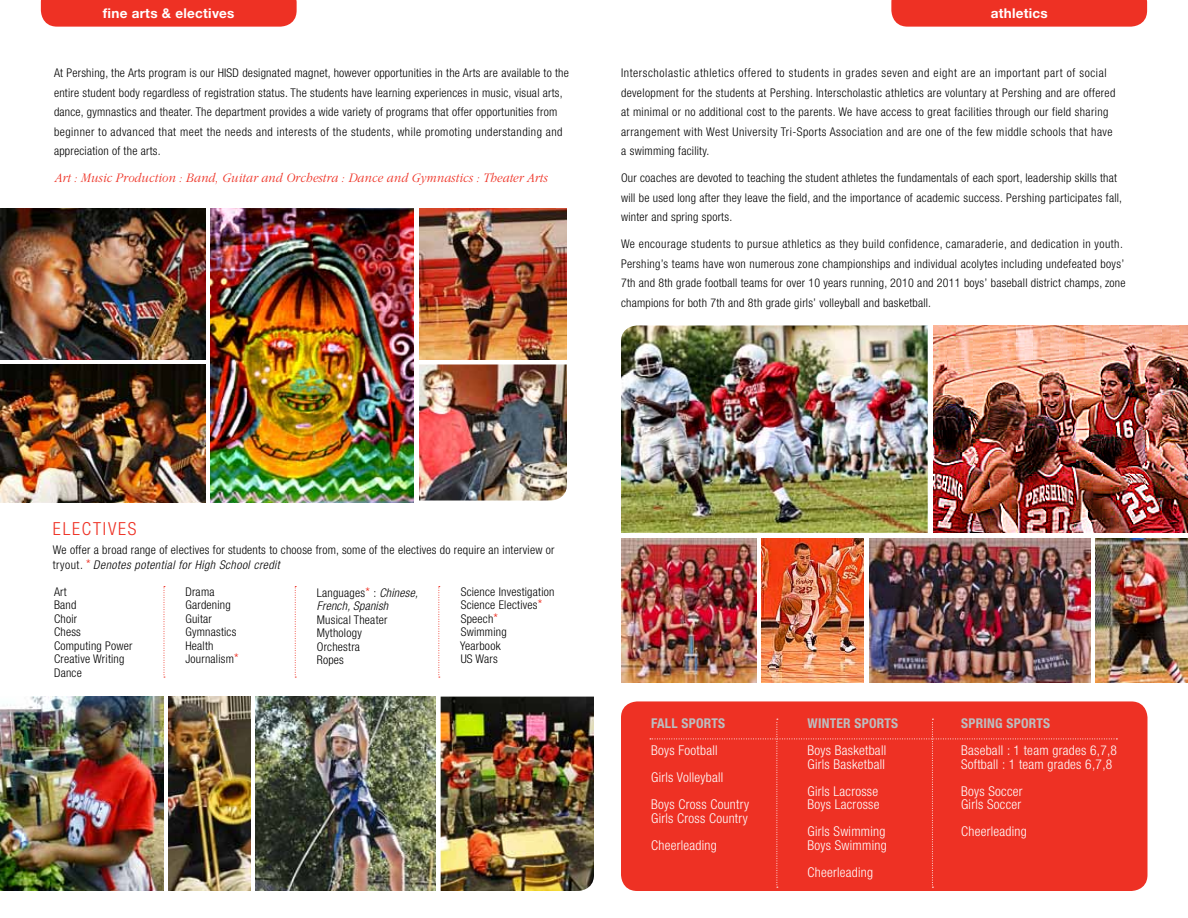
<style>
.page{position:relative;width:1188px;height:918px;background:#fff}
.page>*{position:absolute;margin:0;border:0;box-sizing:border-box;transform-origin:0 0}
.t1{font:300 condensed 18px "Helvetica Neue";letter-spacing:.1em;color:#ee3124}
.t2{font:300 condensed 13.5px/13.5px "Helvetica Neue";letter-spacing:.02em;color:#fff}
.t3{font:italic 300 13.5px "Garamond";letter-spacing:.01em;color:#ee3124;scale:.9 1}
.t4{font:700 condensed 13.5px "Helvetica Neue";letter-spacing:.02em;color:#bcbec0}
.t5{font:700 13.5px "Helvetica Neue";letter-spacing:.02em;color:#fff}
.t6{font:300 condensed 12px/13.5px "Helvetica Neue";letter-spacing:.02em;color:#000}
.t7{font:italic 300 condensed 12px/13.5px "Helvetica Neue";letter-spacing:.02em;color:#000}
.s1{font-size:13.5px;color:#ee3124}
.s2{font-style:italic}
.s3{font-style:normal}
.s4{font-style:normal;font-size:13.5px;color:#ee3124}
</style>
<div class="page">
<div style="left:891px;top:0;width:256px;height:27px;background:#ee3124"></div>
<div style="left:41px;top:0;width:256px;height:27px;background:#ee3124"></div>
<div style="left:621px;top:701px;width:527px;height:190px;background:#ee3124;border-radius:16px"></div>
<img style="left:621px;top:326px;width:307px;height:207px">
<img style="left:211px;top:208px;width:203px;height:295px">
<img style="left:933px;top:326px;width:255px;height:207px">
<img style="left:621px;top:538px;width:135px;height:145px">
<img style="left:1096px;top:538px;width:92px;height:145px">
<img style="left:869px;top:538px;width:221px;height:145px">
<img style="left:761px;top:538px;width:102px;height:145px">
<img style="left:419px;top:208px;width:148px;height:151px">
<img style="left:0;top:208px;width:205px;height:151px">
<img style="left:0;top:697px;width:163px;height:194px">
<img style="left:419px;top:364px;width:148px;height:137px">
<img style="left:0;top:364px;width:205px;height:138px">
<img style="left:168px;top:697px;width:83px;height:194px">
<img style="left:441px;top:697px;width:153px;height:194px">
<img style="left:256px;top:697px;width:179px;height:194px">
<svg style="left:164px;top:586px;width:1px;height:92px"></svg>
<svg style="left:295px;top:586px;width:1px;height:92px"></svg>
<svg style="left:438px;top:586px;width:2px;height:92px"></svg>
<svg style="left:650px;top:719px;width:467px;height:169px"></svg>
<p class="t5" style="left:103px;top:5px;width:133px">fine arts &amp; electives</p>
<p class="t5" style="left:991px;top:5px;width:59px">athletics</p>
<p class="t6" style="left:54px;top:63px;width:517px;line-height:19.5px">At Pershing, the Arts program is our HISD designated magnet, however opportunities in the Arts are available to the entire student body regardless of registration status. The students have learning experiences in music, visual arts, dance, gymnastics and theater. The department provides a wide variety of programs that offer opportunities from beginner to advanced that meet the needs and interests of the students, while promoting understanding and appreciation of the arts.</p>
<p class="t3" style="left:54px;top:171px;width:549px">Art : Music Production : Band, Guitar and Orchestra : Dance and Gymnastics : Theater Arts</p>
<p class="t6" style="left:621px;top:63px;width:496px;line-height:19.5px">Interscholastic athletics offered to students in grades seven and eight are an important part of social development for the students at Pershing. Interscholastic athletics are voluntary at Pershing and are offered at minimal or no additional cost to the parents. We have access to great facilities through our field sharing arrangement with West University Tri-Sports Association and are one of the few middle schools that have a swimming facility.</p>
<p class="t6" style="left:621px;top:168px;width:503px;line-height:19.5px">Our coaches are devoted to teaching the student athletes the fundamentals of each sport, leadership skills that will be used long after they leave the field, and the importance of academic success. Pershing participates fall, winter and spring sports.</p>
<p class="t6" style="left:621px;top:234px;width:506px;line-height:19.5px">We encourage students to pursue athletics as they build confidence, camaraderie, and dedication in youth.<br>Pershing’s teams have won numerous zone championships and individual acolytes including undefeated boys’ 7th and 8th grade football teams for over 10 years running, 2010 and 2011 boys’ baseball district champs, zone champions for both 7th and 8th grade girls’ volleyball and basketball.</p>
<h1 class="t1" style="left:53px;top:518px;width:85px">ELECTIVES</h1>
<p class="t6" style="left:53px;top:542px;width:503px;line-height:15px">We offer a broad range of electives for students to choose from, some of the electives do require an interview or tryout. <span class="s1">*</span> <span class="s2">Denotes potential for High School credit</span></p>
<p class="t6" style="left:54px;top:585px;width:80px">Art<br>Band<br>Choir<br>Chess<br>Computing Power<br>Creative Writing<br>Dance</p>
<p class="t6" style="left:185px;top:585px;width:55px">Drama<br>Gardening<br>Guitar<br>Gymnastics<br>Health<br>Journalism<span class="s1">*</span></p>
<p class="t7" style="left:317px;top:586px;width:103px"><span class="s3">Languages</span><span class="s4">*</span> <span class="s3">:</span> Chinese,<br>French, Spanish</p>
<p class="t6" style="left:460px;top:585px;width:96px">Science Investigation<br>Science Electives<span class="s1">*<br></span>Speech<span class="s1">*<br></span>Swimming<br>Yearbook<br>US Wars</p>
<p class="t6" style="left:317px;top:613px;width:72px">Musical Theater<br>Mythology<br>Orchestra<br>Ropes</p>
<p class="t4" style="left:651px;top:715px;width:75px">FALL SPORTS</p>
<p class="t2" style="left:651px;top:737px;width:99px;line-height:27px">Boys Football<br>Girls Volleyball<br>Boys Cross Country</p>
<p class="t2" style="left:651px;top:804px;width:98px;line-height:27px">Girls Cross Country<br>Cheerleading</p>
<p class="t4" style="left:808px;top:715px;width:92px">WINTER SPORTS</p>
<p class="t2" style="left:808px;top:744px;width:80px">Boys Basketball<br>Girls Basketball</p>
<p class="t2" style="left:808px;top:784px;width:73px">Girls Lacrosse<br>Boys Lacrosse</p>
<p class="t2" style="left:808px;top:825px;width:81px">Girls Swimming<br>Boys Swimming</p>
<p class="t2" style="left:808px;top:865px;width:67px">Cheerleading</p>
<p class="t4" style="left:961px;top:715px;width:91px">SPRING SPORTS</p>
<p class="t2" style="left:961px;top:744px;width:157px">Baseball : 1 team grades 6,7,8<br>Softball : 1 team grades 6,7,8</p>
<p class="t2" style="left:961px;top:784px;width:63px">Boys Soccer<br>Girls Soccer</p>
<p class="t2" style="left:961px;top:825px;width:67px">Cheerleading</p>
</div>
